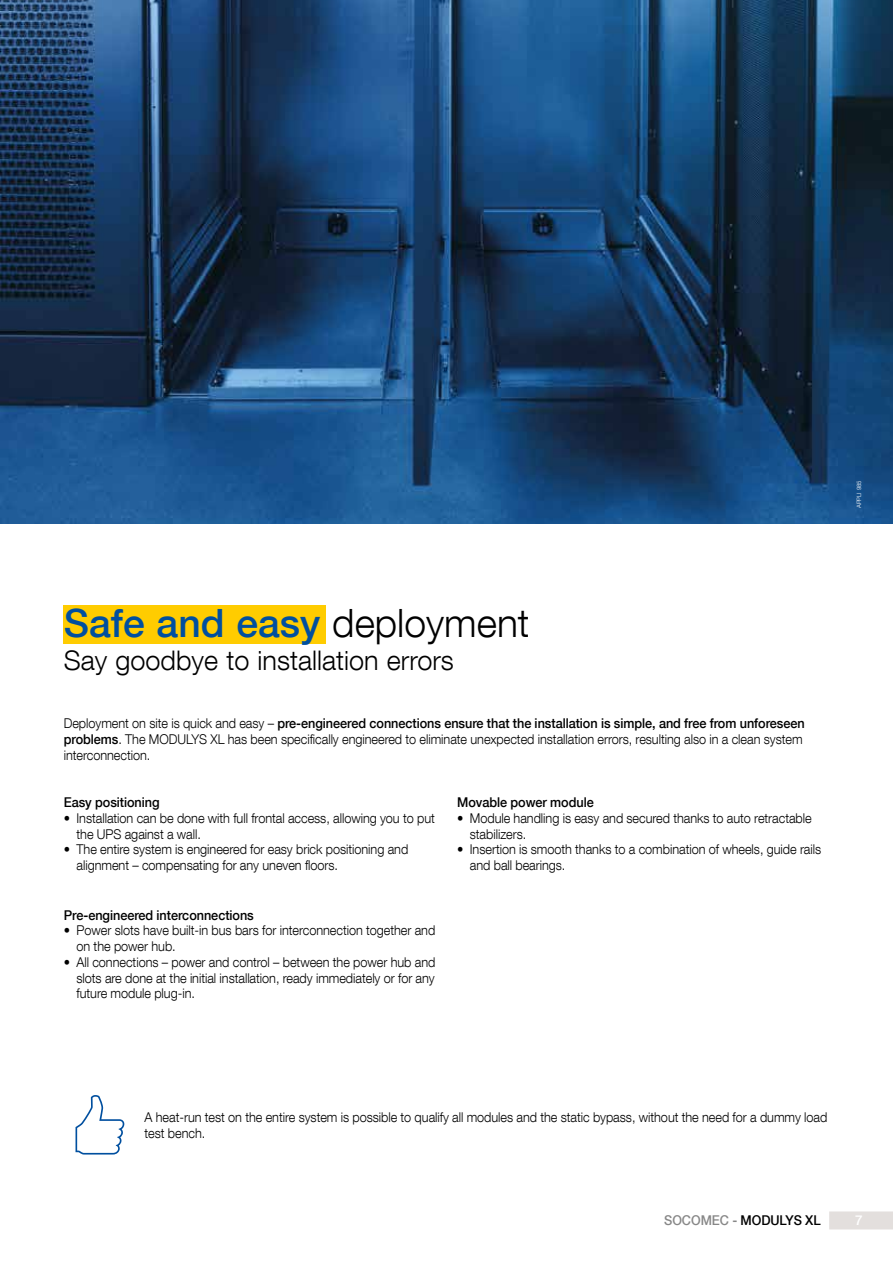
<style>
.page{position:relative;width:893px;height:1263px;background:#fff}
.page>*{position:absolute;margin:0;border:0;box-sizing:border-box;transform-origin:0 0}
.t1{font:500 39px "Helvetica Neue LT Com";color:#004f9f}
.t2{font:300 27px "Helvetica Neue LT Com";color:#000}
.t3{font:300 13.5px/15.8px "Helvetica Neue LT Com";letter-spacing:-.005em;color:#000;scale:.94 1}
.t4{font:500 13.5px "Helvetica Neue LT Com";letter-spacing:-.005em;color:#000;scale:.94 1}
.t5{font:500 13.5px "Helvetica Neue LT Com";color:#fff}
.t6{font:300 6px "Helvetica Neue LT Com";color:#fff}
.s1{font-weight:300;color:#000}
.s2{font-weight:500}
.s3{color:#878787}
</style>
<div class="page">
<div style="left:829px;top:1211px;width:64px;height:18px;background:#e3dfdd"></div>
<div style="left:64px;top:605px;width:262px;height:38px;background:#fc0"></div>
<svg style="left:76px;top:1095px;width:48px;height:59px"></svg>
<img style="left:0;top:0;width:893px;height:523px">
<p class="t6" style="left:855px;top:508px;width:29px;rotate:-90deg">APPLI 985</p>
<h1 class="t1" style="left:64px;top:600px;width:467px">Safe and easy <span class="s1">deployment</span></h1>
<h2 class="t2" style="left:64px;top:644px;width:392px">Say goodbye to installation errors</h2>
<p class="t3" style="left:64px;top:715px;width:790px">Deployment on site is quick and easy – <span class="s2">pre-engineered connections ensure that the installation is simple, and free from unforeseen problems</span>. The MODULYS XL has been specifically engineered to eliminate unexpected installation errors, resulting also in a clean system interconnection.</p>
<p class="t4" style="left:64px;top:794px;width:104px">Easy positioning</p>
<p class="t3" style="left:77px;top:810px;width:383px;text-indent:-13px">• Installation can be done with full frontal access, allowing you to put the UPS against a wall.</p>
<p class="t3" style="left:77px;top:841px;width:354px;text-indent:-13px">• The entire system is engineered for easy brick positioning and alignment – compensating for any uneven floors.</p>
<p class="t4" style="left:457px;top:794px;width:147px">Movable power module</p>
<p class="t3" style="left:470px;top:810px;width:365px;text-indent:-13px">• Module handling is easy and secured thanks to auto retractable stabilizers.</p>
<p class="t3" style="left:470px;top:841px;width:375px;text-indent:-13px">• Insertion is smooth thanks to a combination of wheels, guide rails and ball bearings.</p>
<p class="t4" style="left:64px;top:907px;width:204px">Pre-engineered interconnections</p>
<p class="t3" style="left:77px;top:922px;width:383px;text-indent:-13px">• Power slots have built-in bus bars for interconnection together and on the power hub.</p>
<p class="t3" style="left:77px;top:954px;width:383px;text-align:justify;text-indent:-13px">• All connections – power and control – between the power hub and slots are done at the initial installation, ready immediately or for any future module plug-in.</p>
<p class="t3" style="left:145px;top:1109px;width:728px">A heat-run test on the entire system is possible to qualify all modules and the static bypass, without the need for a dummy load test bench.</p>
<p class="t4" style="left:664px;top:1212px;width:168px"><span class="s3">SOCOMEC -</span> MODULYS XL</p>
<p class="t5" style="left:855px;top:1212px;width:9px">7</p>
</div>
